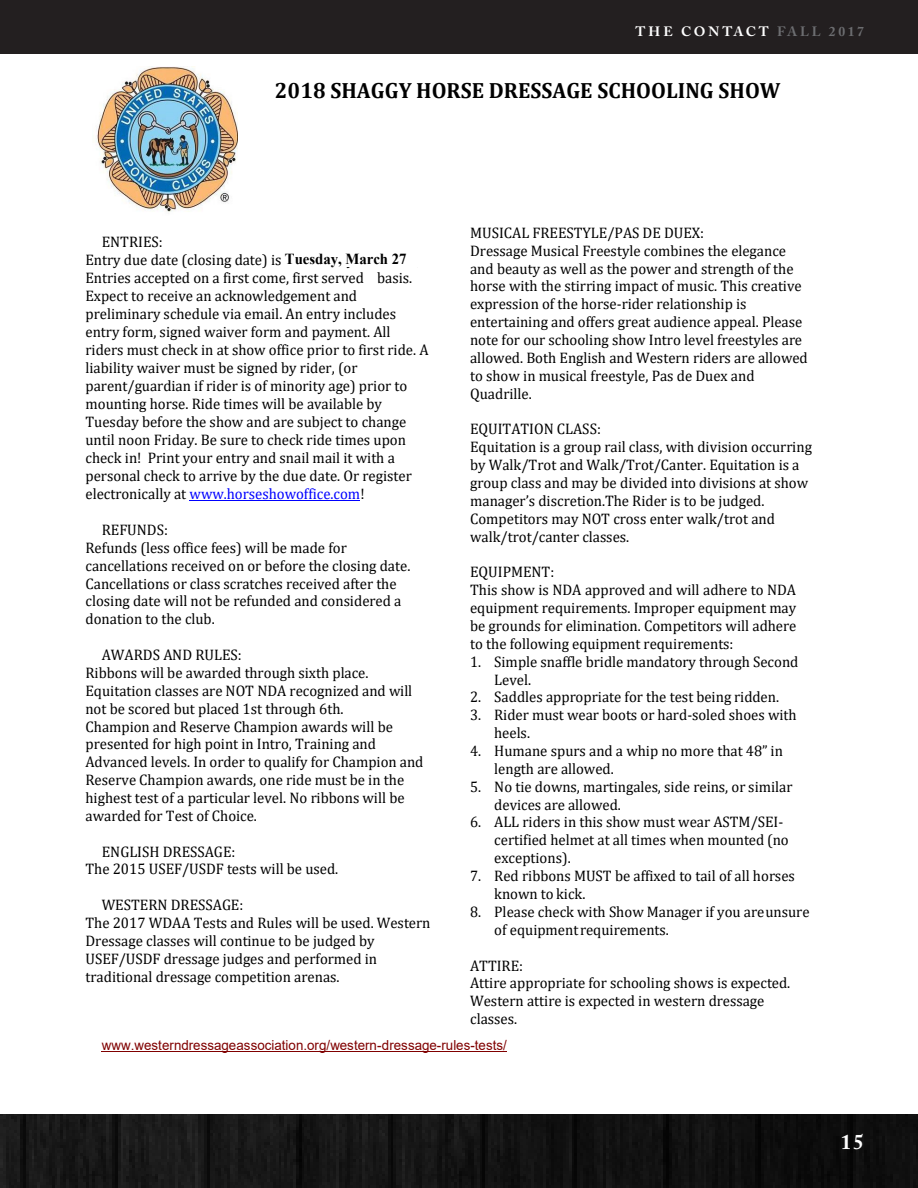
<style>
.page{position:relative;width:918px;height:1188px;background:#fff}
.page>*{position:absolute;margin:0;border:0;box-sizing:border-box;transform-origin:0 0}
.t1{font:700 22.05px "Cambria";color:#000}
.t2{font:700 21px "Adobe Caslon Pro";color:#fff}
.t3{font:15.3px/17.9px "Cambria";color:#000}
.t4{font:15.3px/17.9px "Cambria";color:#000;scale:.95 1}
.t5{font:13.8px "Arial";color:#800000}
.t6{font:700 13.5px "Adobe Caslon Pro";letter-spacing:.2em;color:#fff}
.s1{color:#6c6d70}
.s2{font-family:"Times New Roman";font-weight:700}
.s3{color:#00f}
</style>
<div class="page">
<img style="left:0;top:1115px;width:918px;height:73px">
<div style="left:0;top:0;width:918px;height:54px;background:#231f20"></div>
<hr style="left:190px;top:500px;width:170px;height:1px;background:#00f">
<hr style="left:102px;top:1051px;width:405px;height:1px;background:#800000">
<img style="left:96px;top:67px;width:141px;height:145px">
<p class="t6" style="left:636px;top:23px;width:230px">THE CONTACT <span class="s1">FALL 2017</span></p>
<p class="t1" style="left:275px;top:75px;width:507px">2018 SHAGGY HORSE DRESSAGE SCHOOLING SHOW</p>
<p class="t3" style="left:470px;top:224px;width:339px">MUSICAL FREESTYLE/PAS DE DUEX:<br>Dressage Musical Freestyle combines the elegance and beauty as well as the power and strength of the horse with the stirring impact of music. This creative expression of the horse‐rider relationship is entertaining and offers great audience appeal. Please note for our schooling show Intro level freestyles are allowed. Both English and Western riders are allowed to show in musical freestyle, Pas de Duex and Quadrille.</p>
<p class="t3" style="left:470px;top:420px;width:343px">EQUITATION CLASS:<br>Equitation is a group rail class, with division occurring by Walk/Trot and Walk/Trot/Canter. Equitation is a group class and may be divided into divisions at show manager’s discretion.The Rider is to be judged.<br>Competitors may NOT cross enter walk/trot and walk/trot/canter classes.</p>
<p class="t3" style="left:470px;top:563px;width:328px">EQUIPMENT:<br>This show is NDA approved and will adhere to NDA equipment requirements. Improper equipment may be grounds for elimination. Competitors will adhere to the following equipment requirements:</p>
<p class="t4" style="left:494px;top:652px;width:322px;text-indent:-24px">1. Simple snaffle bridle mandatory through Second<br>Level.</p>
<p class="t4" style="left:470px;top:688px;width:327px">2. Saddles appropriate for the test being ridden.</p>
<p class="t4" style="left:494px;top:706px;width:320px;text-indent:-24px">3. Rider must wear boots or hard‐soled shoes with heels.</p>
<p class="t4" style="left:494px;top:742px;width:305px;text-indent:-24px">4. Humane spurs and a whip no more that 48” in length are allowed.</p>
<p class="t4" style="left:494px;top:777px;width:315px;text-indent:-24px">5. No tie downs, martingales, side reins, or similar devices are allowed.</p>
<p class="t4" style="left:494px;top:813px;width:312px;text-indent:-24px">6. ALL riders in this show must wear ASTM/SEI‐ certified helmet at all times when mounted (no exceptions).</p>
<p class="t4" style="left:494px;top:867px;width:318px;text-indent:-24px">7. Red ribbons MUST be affixed to tail of all horses known to kick.</p>
<p class="t4" style="left:494px;top:903px;width:334px;text-indent:-24px">8. Please check with Show Manager if you areunsure of equipment requirements.</p>
<p class="t3" style="left:470px;top:956px;width:322px">ATTIRE:<br>Attire appropriate for schooling shows is expected.<br>Western attire is expected in western dressage classes.</p>
<p class="t5" style="left:102px;top:1035px;width:407px">www.westerndressageassociation.org/western-dressage-rules-tests/</p>
<p class="t3" style="left:85px;top:232px;width:345px;text-indent:16px">ENTRIES:<br>Entry due date (closing date) is <span class="s2">Tuesday, March 27<br></span>Entries accepted on a first come, first served basis.<br>Expect to receive an acknowledgement and preliminary schedule via email. An entry includes entry form, signed waiver form and payment. All riders must check in at show office prior to first ride. A liability waiver must be signed by rider, (or parent/guardian if rider is of minority age) prior to mounting horse. Ride times will be available by Tuesday before the show and are subject to change until noon Friday. Be sure to check ride times upon check in! Print your entry and snail mail it with a personal check to arrive by the due date. Or register electronically at <span class="s3">www.horseshowoffice.com</span>!</p>
<p class="t3" style="left:85px;top:521px;width:326px;text-indent:16px">REFUNDS:<br>Refunds (less office fees) will be made for cancellations received on or before the closing date.<br>Cancellations or class scratches received after the closing date will not be refunded and considered a donation to the club.</p>
<p class="t3" style="left:85px;top:646px;width:340px;text-indent:16px">AWARDS AND RULES:<br>Ribbons will be awarded through sixth place.<br>Equitation classes are NOT NDA recognized and will not be scored but placed 1st through 6th.<br>Champion and Reserve Champion awards will be presented for high point in Intro, Training and Advanced levels. In order to qualify for Champion and Reserve Champion awards, one ride must be in the highest test of a particular level. No ribbons will be awarded for Test of Choice.</p>
<p class="t3" style="left:85px;top:842px;width:254px;text-indent:16px">ENGLISH DRESSAGE:<br>The 2015 USEF/USDF tests will be used.</p>
<p class="t3" style="left:85px;top:896px;width:347px;text-indent:16px">WESTERN DRESSAGE:<br>The 2017 WDAA Tests and Rules will be used. Western Dressage classes will continue to be judged by USEF/USDF dressage judges and performed in traditional dressage competition arenas.</p>
<p class="t3" style="left:301px;top:251px;width:121px">Tuesday March 22,</p>
<h2 class="t2" style="left:841px;top:1130px;width:25px">15</h2>
</div>
